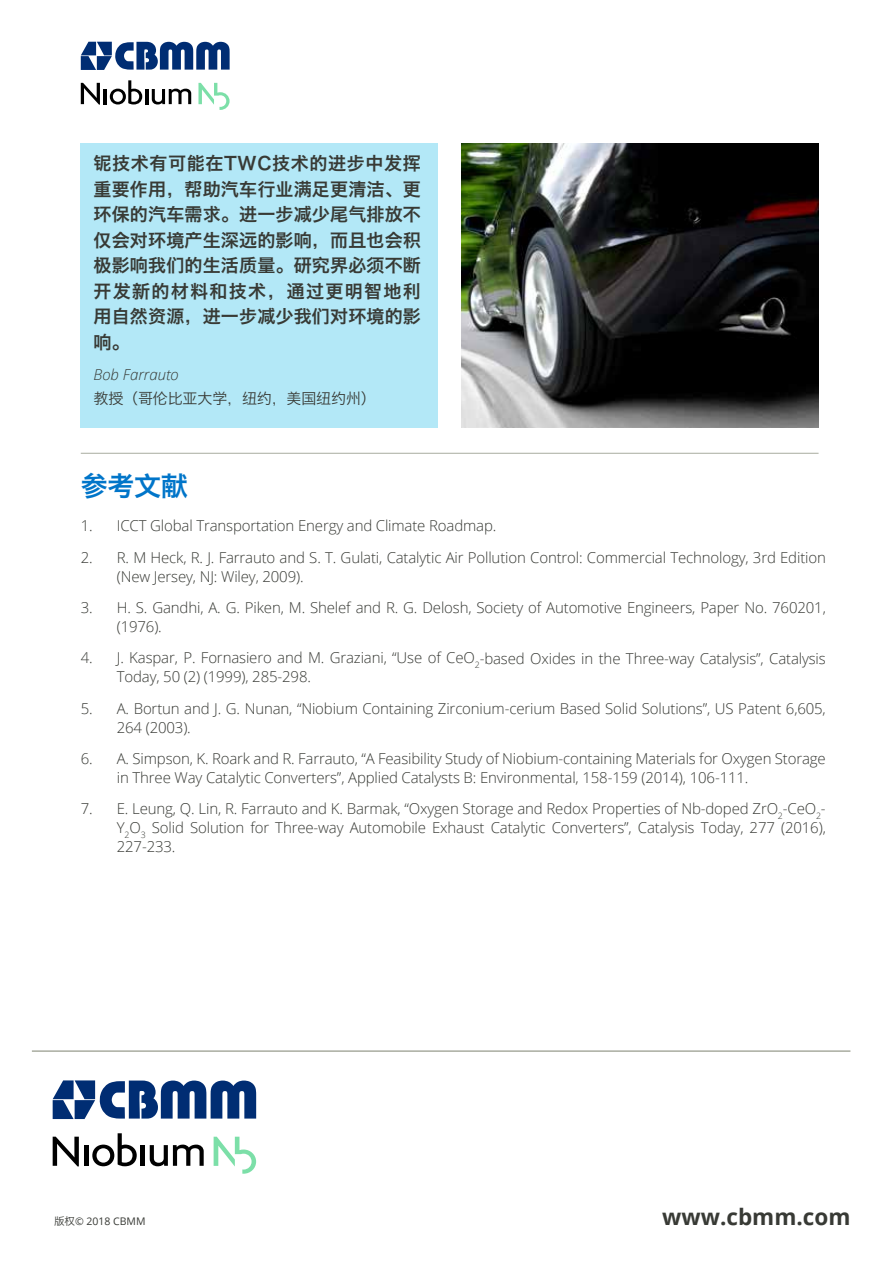
<style>
.page{position:relative;width:893px;height:1263px;background:#fff}
.page>*{position:absolute;margin:0;border:0;box-sizing:border-box;transform-origin:0 0}
.t1{font:27px "Hiragino Sans GB W6";color:#0075c9}
.t2{font:700 22.5px "Open Sans";color:#383a35}
.t3{font:18px/25.5px "Hiragino Sans GB W6";letter-spacing:.01em;color:#383a35;text-align:justify}
.t4{font:300 15px/18.8px "Open Sans";letter-spacing:-.01em;color:#383a35}
.t5{font:15px "Hiragino Sans GB W3";letter-spacing:-.01em;color:#383a35}
.t6{font:italic 300 15px "Open Sans";color:#383a35}
.t7{font:10.5px "Open Sans";color:#383a35}
.s1{font-family:"Hiragino Sans GB W3"}
</style>
<div class="page">
<div style="left:81px;top:143px;width:357px;height:284px;background:#b3e8f7"></div>
<hr style="left:81px;top:453px;width:738px;height:1px;background:#a9aca0">
<hr style="left:32px;top:1050px;width:818px;height:2px;background:#a9aca0">
<img style="left:461px;top:143px;width:358px;height:284px">
<svg style="left:53px;top:1080px;width:203px;height:39px"></svg>
<svg style="left:53px;top:1137px;width:26px;height:29px"></svg>
<hr style="left:84px;top:1145px;width:4px;height:21px;background:#000">
<svg style="left:92px;top:1133px;width:45px;height:33px"></svg>
<hr style="left:141px;top:1145px;width:4px;height:21px;background:#000">
<svg style="left:150px;top:1144px;width:54px;height:22px"></svg>
<svg style="left:214px;top:1137px;width:42px;height:37px"></svg>
<svg style="left:81px;top:42px;width:149px;height:28px"></svg>
<svg style="left:81px;top:83px;width:19px;height:22px"></svg>
<hr style="left:104px;top:89px;width:3px;height:15px;background:#000">
<svg style="left:110px;top:80px;width:32px;height:24px"></svg>
<hr style="left:145px;top:89px;width:3px;height:15px;background:#000">
<svg style="left:152px;top:89px;width:39px;height:15px"></svg>
<svg style="left:198px;top:83px;width:32px;height:27px"></svg>
<p class="t3" style="left:94px;top:150px;width:329px">铌技术有可能在TWC技术的进步中发挥重要作用，帮助汽车行业满足更清洁、更环保的汽车需求。进一步减少尾气排放不仅会对环境产生深远的影响，而且也会积极影响我们的生活质量。研究界必须不断开发新的材料和技术，通过更明智地利用自然资源，进一步减少我们对环境的影响。</p>
<p class="t6" style="left:94px;top:364px;width:87px">Bob Farrauto</p>
<p class="t5" style="left:94px;top:389px;width:284px">教授（哥伦比亚大学，纽约，美国纽约州）</p>
<h1 class="t1" style="left:81px;top:468px;width:109px">参考文献</h1>
<p class="t4" style="left:81px;top:516px;width:417px">1. ICCT Global Transportation Energy and Climate Roadmap.</p>
<p class="t4" style="left:117px;top:548px;width:711px;text-indent:-36px">2. R. M Heck, R. J. Farrauto and S. T. Gulati, Catalytic Air Pollution Control: Commercial Technology, 3rd Edition (New Jersey, NJ: Wiley, 2009).</p>
<p class="t4" style="left:117px;top:598px;width:711px;text-indent:-36px">3. H. S. Gandhi, A. G. Piken, M. Shelef and R. G. Delosh, Society of Automotive Engineers, Paper No. 760201, (1976).</p>
<p class="t4" style="left:117px;top:648px;width:711px;text-indent:-36px">4. J. Kaspar, P. Fornasiero and M. Graziani, “Use of CeO<sub>2</sub>-based Oxides in the Three-way Catalysis”, Catalysis<br>Today, 50 (2) (1999), 285-298.</p>
<p class="t4" style="left:117px;top:698px;width:711px;text-indent:-36px">5. A. Bortun and J. G. Nunan, “Niobium Containing Zirconium-cerium Based Solid Solutions”, US Patent 6,605,<br>264 (2003).</p>
<p class="t4" style="left:117px;top:749px;width:711px;text-indent:-36px">6. A. Simpson, K. Roark and R. Farrauto, “A Feasibility Study of Niobium-containing Materials for Oxygen Storage in Three Way Catalytic Converters”, Applied Catalysts B: Environmental, 158-159 (2014), 106-111.</p>
<p class="t4" style="left:117px;top:799px;width:711px;text-align:justify;text-indent:-36px">7. E. Leung, Q. Lin, R. Farrauto and K. Barmak, “Oxygen Storage and Redox Properties of Nb-doped ZrO<sub>2</sub>-CeO<sub>2</sub>- Y<sub>2</sub>O<sub>3</sub> Solid Solution for Three-way Automobile Exhaust Catalytic Converters”, Catalysis Today, 277 (2016), 227-233.</p>
<p class="t7" style="left:54px;top:1214px;width:93px"><span class="s1">版权</span>© 2018 CBMM</p>
<h2 class="t2" style="left:662px;top:1201px;width:190px">www.cbmm.com</h2>
</div>
